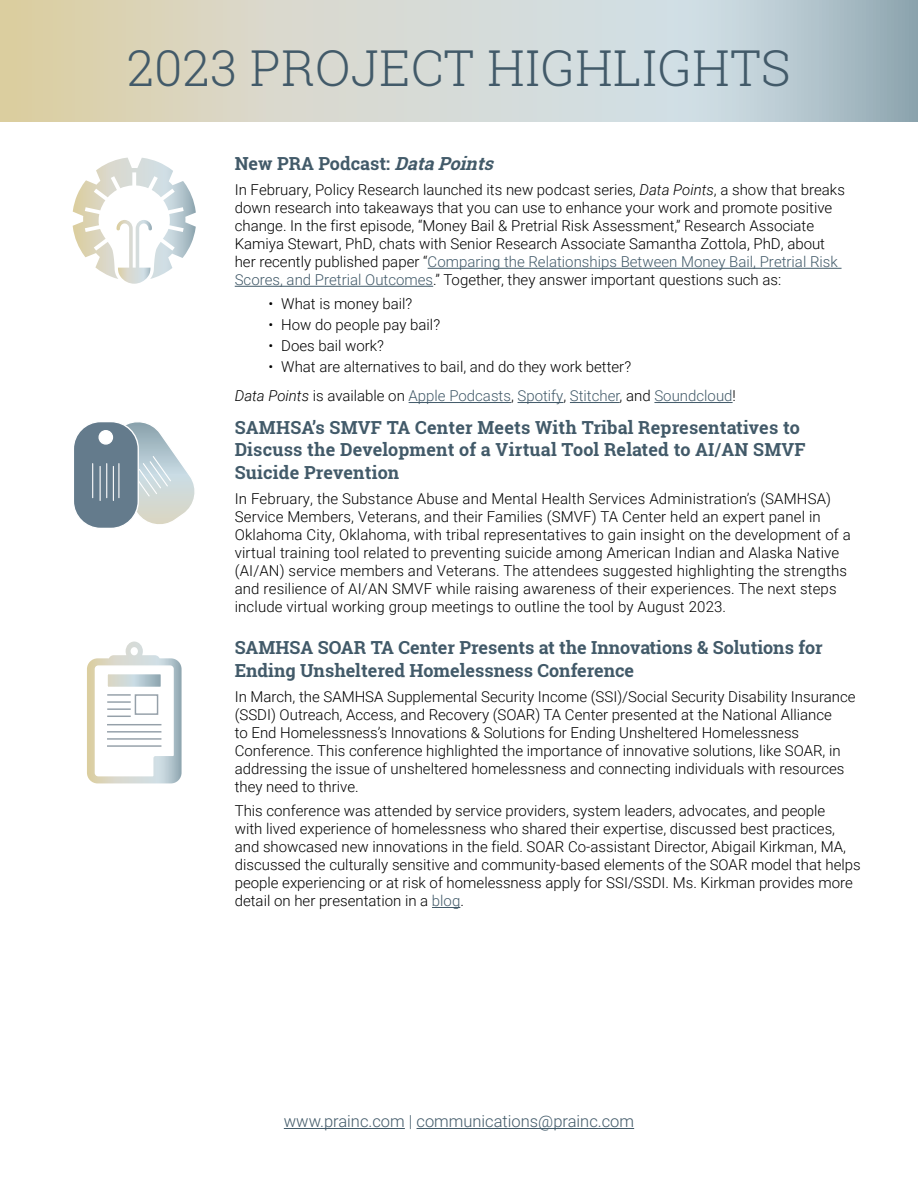
<style>
.page{position:relative;width:918px;height:1188px;background:#fff}
.page>*{position:absolute;margin:0;border:0;box-sizing:border-box;transform-origin:0 0}
.t1{font:300 49.5px "Roboto Slab";letter-spacing:.01em;color:#425a69}
.t2{font:700 18px/22.5px "Roboto Slab";color:#425a69}
.t3{font:300 16.5px "Roboto";color:#425a69}
.t4{font:300 15px/18px "Roboto";color:#000}
.t5{font:300 15px "Roboto";color:#425a69}
.s1{font-style:italic}
.s2{color:#425a69}
.s3{font-style:italic;color:#000}
.s4{color:#000}
</style>
<div class="page">
<svg style="left:0;top:0;width:918px;height:122px;background:#cfd4cb"></svg>
<svg style="left:73px;top:158px;width:123px;height:126px"></svg>
<hr style="left:428px;top:268px;width:414px;height:1px;background:#425a69">
<hr style="left:235px;top:286px;width:198px;height:1px;background:#425a69">
<hr style="left:409px;top:402px;width:102px;height:1px;background:#425a69">
<hr style="left:518px;top:402px;width:45px;height:1px;background:#425a69">
<hr style="left:570px;top:402px;width:50px;height:1px;background:#425a69">
<hr style="left:654px;top:402px;width:79px;height:1px;background:#425a69">
<svg style="left:125px;top:422px;width:70px;height:102px"></svg>
<div style="left:73px;top:422px;width:65px;height:106px;background:#647b8c;border-radius:27px"></div>
<div style="left:73px;top:421px;width:66px;height:108px;border:1px solid #fff;border-radius:27px"></div>
<div style="left:99px;top:431px;width:13px;height:13px;background:#fff;border-radius:50%"></div>
<div style="left:99px;top:430px;width:14px;height:15px;border:1px solid #fff;border-radius:50%"></div>
<hr style="left:92px;top:464px;width:1px;height:34px;background:#fff">
<hr style="left:100px;top:466px;width:1px;height:34px;background:#fff">
<hr style="left:113px;top:466px;width:1px;height:34px;background:#fff">
<hr style="left:106px;top:464px;width:1px;height:34px;background:#fff">
<hr style="left:118px;top:464px;width:1px;height:34px;background:#fff">
<svg style="left:87px;top:642px;width:95px;height:141px"></svg>
<svg style="left:432px;top:907px;width:28px;height:1px"></svg>
<hr style="left:284px;top:1128px;width:121px;height:1px;background:#425a69">
<hr style="left:417px;top:1128px;width:217px;height:1px;background:#425a69">
<h2 class="t1" style="left:127px;top:34px;width:665px">2023 PROJECT HIGHLIGHTS</h2>
<h3 class="t2" style="left:235px;top:152px;width:266px">New PRA Podcast: <span class="s1">DataPoints</span></h3>
<p class="t4" style="left:235px;top:180px;width:612px">In February, Policy Research launched its new podcast series, <span class="s1">Data Points</span>, a show that breaks down research into takeaways that you can use to enhance your work and promote positive change. In the first episode, “Money Bail &amp; Pretrial Risk Assessment,” Research Associate Kamiya Stewart, PhD, chats with Senior Research Associate Samantha Zottola, PhD, about her recently published paper “<span class="s2">Comparing the Relationships Between Money Bail, Pretrial Risk Scores, and Pretrial Outcomes</span>.” Together, they answer important questions such as:</p>
<p class="t4" style="left:268px;top:294px;width:145px">• What is money bail?</p>
<p class="t4" style="left:268px;top:315px;width:173px">• How do people pay bail?</p>
<p class="t4" style="left:268px;top:336px;width:117px">• Does bail work?</p>
<p class="t4" style="left:268px;top:357px;width:364px">• What are alternatives to bail, and do they work better?</p>
<p class="t5" style="left:235px;top:386px;width:503px"><span class="s3">Data Points</span> <span class="s4">is available on</span> Apple Podcasts<span class="s4">,</span> Spotify<span class="s4">,</span> Stitcher<span class="s4">, and</span> Soundcloud<span class="s4">!</span></p>
<h3 class="t2" style="left:235px;top:416px;width:572px">SAMHSA’s SMVF TA Center Meets With Tribal Representatives to<br>Discuss the Development of a Virtual Tool Related to AI/AN SMVF<br>Suicide Prevention</h3>
<p class="t4" style="left:235px;top:489px;width:618px">In February, the Substance Abuse and Mental Health Services Administration’s (SAMHSA)<br>Service Members, Veterans, and their Families (SMVF) TA Center held an expert panel in Oklahoma City, Oklahoma, with tribal representatives to gain insight on the development of a virtual training tool related to preventing suicide among American Indian and Alaska Native (AI/AN) service members and Veterans. The attendees suggested highlighting the strengths and resilience of AI/AN SMVF while raising awareness of their experiences. The next steps include virtual working group meetings to outline the tool by August 2023.</p>
<h3 class="t2" style="left:235px;top:636px;width:590px">SAMHSA SOAR TA Center Presents at the Innovations &amp; Solutions for<br>Ending Unsheltered Homelessness Conference</h3>
<p class="t4" style="left:235px;top:687px;width:622px">In March, the SAMHSA Supplemental Security Income (SSI)/Social Security Disability Insurance (SSDI) Outreach, Access, and Recovery (SOAR) TA Center presented at the National Alliance<br>to End Homelessness’s Innovations &amp; Solutions for Ending Unsheltered Homelessness Conference. This conference highlighted the importance of innovative solutions, like SOAR, in addressing the issue of unsheltered homelessness and connecting individuals with resources they need to thrive.</p>
<p class="t4" style="left:235px;top:802px;width:628px">This conference was attended by service providers, system leaders, advocates, and people<br>with lived experience of homelessness who shared their expertise, discussed best practices, and showcased new innovations in the field. SOAR Co-assistant Director, Abigail Kirkman, MA, discussed the culturally sensitive and community-based elements of the SOAR model that helps people experiencing or at risk of homelessness apply for SSI/SSDI. Ms. Kirkman provides more detail on her presentation in a <span class="s2">blog</span>.</p>
<p class="t3" style="left:284px;top:1110px;width:352px">www.prainc.com | communications@prainc.com</p>
</div>
